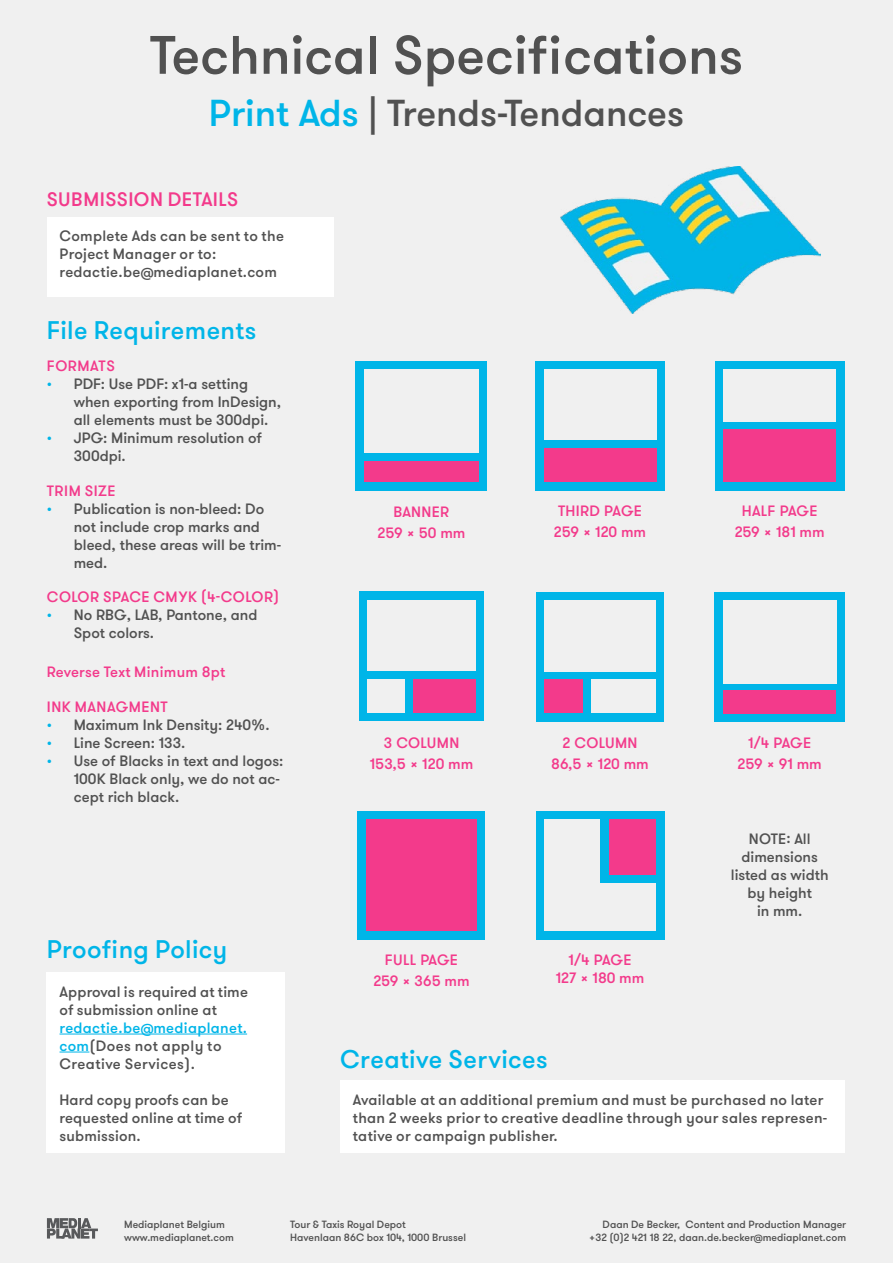
<style>
.page{position:relative;width:893px;height:1263px;background:#f0f0f0}
.page>*{position:absolute;margin:0;border:0;box-sizing:border-box;transform-origin:0 0}
.t1{font:500 54px "GT Walsheim Pro";color:#515151}
.t2{font:500 37.5px "GT Walsheim Pro";color:#515151}
.t3{font:500 25.5px "GT Walsheim Pro";letter-spacing:.01em;color:#00b5e8}
.t4{font:500 19.5px "GT Walsheim Pro";letter-spacing:.02em;color:#f33a8b}
.t5{font:500 15px/18px "GT Walsheim Pro";letter-spacing:.01em;color:#515151}
.t6{font:500 15px/21px "GT Walsheim Pro";letter-spacing:.02em;color:#f33a8b}
.t7{font:500 15px/21px "GT Walsheim Pro";color:#f33a8b;text-align:center}
.t8{font:500 10.5px/12.6px "GT Walsheim Pro";color:#515151}
.s1{color:#00b5e8}
</style>
<div class="page">
<div style="left:340px;top:1080px;width:505px;height:73px;background:#fff"></div>
<div style="left:47px;top:972px;width:238px;height:181px;background:#fff"></div>
<hr style="left:60px;top:1034px;width:187px;height:1px;background:#00b5e8">
<svg style="left:60px;top:1052px;width:29px;height:1px"></svg>
<div style="left:356px;top:361px;width:131px;height:129px;background:#00b5e8"></div>
<div style="left:364px;top:369px;width:115px;height:84px;background:#f0f0f0"></div>
<div style="left:364px;top:461px;width:115px;height:21px;background:#f33a8b"></div>
<div style="left:535px;top:361px;width:130px;height:129px;background:#00b5e8"></div>
<div style="left:544px;top:369px;width:112px;height:71px;background:#f0f0f0"></div>
<div style="left:544px;top:448px;width:112px;height:34px;background:#f33a8b"></div>
<div style="left:358px;top:811px;width:127px;height:128px;background:#00b5e8"></div>
<div style="left:367px;top:819px;width:110px;height:112px;background:#f33a8b"></div>
<div style="left:536px;top:811px;width:128px;height:128px;background:#00b5e8"></div>
<div style="left:544px;top:819px;width:56px;height:112px;background:#f0f0f0"></div>
<div style="left:610px;top:819px;width:46px;height:56px;background:#f33a8b"></div>
<div style="left:546px;top:883px;width:110px;height:48px;background:#f0f0f0"></div>
<div style="left:715px;top:361px;width:130px;height:129px;background:#00b5e8"></div>
<div style="left:723px;top:369px;width:113px;height:52px;background:#f0f0f0"></div>
<div style="left:723px;top:430px;width:113px;height:52px;background:#f33a8b"></div>
<div style="left:536px;top:592px;width:128px;height:130px;background:#00b5e8"></div>
<div style="left:544px;top:600px;width:112px;height:72px;background:#f0f0f0"></div>
<div style="left:591px;top:679px;width:65px;height:34px;background:#f0f0f0"></div>
<div style="left:544px;top:679px;width:39px;height:34px;background:#f33a8b"></div>
<div style="left:359px;top:592px;width:125px;height:129px;background:#00b5e8"></div>
<div style="left:367px;top:600px;width:109px;height:71px;background:#f0f0f0"></div>
<div style="left:413px;top:679px;width:63px;height:34px;background:#f33a8b"></div>
<div style="left:367px;top:679px;width:38px;height:34px;background:#f0f0f0"></div>
<div style="left:714px;top:592px;width:131px;height:130px;background:#00b5e8"></div>
<div style="left:723px;top:600px;width:113px;height:83px;background:#f0f0f0"></div>
<div style="left:723px;top:690px;width:113px;height:23px;background:#f33a8b"></div>
<img style="left:560px;top:167px;width:261px;height:147px">
<div style="left:47px;top:217px;width:286px;height:80px;background:#fff"></div>
<svg style="left:47px;top:1218px;width:51px;height:20px"></svg>
<h1 class="t1" style="left:150px;top:21px;width:595px">Technical Specifications</h1>
<h2 class="t2" style="left:209px;top:90px;width:477px"><span class="s1">Print Ads</span> | Trends-Tendances</h2>
<h3 class="t4" style="left:47px;top:187px;width:193px">SUBMISSION DETAILS</h3>
<p class="t5" style="left:60px;top:227px;width:226px">Complete Ads can be sent to the<br>Project Manager or to: redactie.be@mediaplanet.com</p>
<h3 class="t3" style="left:47px;top:314px;width:211px">File Requirements</h3>
<p class="t6" style="left:47px;top:356px;width:53px">Formats</p>
<p class="t5" style="left:74px;top:375px;width:209px;text-indent:-27px"><span class="s1">•</span> PDF: Use PDF: x1-a setting when exporting from InDesign, all elements must be 300dpi.</p>
<p class="t5" style="left:74px;top:429px;width:190px;text-indent:-27px"><span class="s1">•</span> JPG: Minimum resolution of<br>300dpi.</p>
<p class="t6" style="left:47px;top:480px;width:70px">Trim Size</p>
<p class="t5" style="left:74px;top:500px;width:209px;text-indent:-27px"><span class="s1">•</span> Publication is non-bleed: Do not include crop marks and bleed, these areas will be trim&shy;med.</p>
<p class="t6" style="left:47px;top:586px;width:76px">Color Spac</p>
<p class="t6" style="left:142px;top:586px;width:139px">e CMYK (4-color)</p>
<p class="t5" style="left:74px;top:606px;width:185px;text-indent:-27px"><span class="s1">•</span> No RBG, LAB, Pantone, and<br>Spot colors.</p>
<p class="t6" style="left:47px;top:662px;width:180px">Reverse Text Minimum 8pt</p>
<p class="t6" style="left:47px;top:696px;width:40px">Ink Manag</p>
<p class="t6" style="left:129px;top:696px;width:31px">ment</p>
<p class="t5" style="left:47px;top:716px;width:224px"><span class="s1">•</span> Maximum Ink Density: 240%.</p>
<p class="t5" style="left:47px;top:734px;width:140px"><span class="s1">•</span> Line Screen: 133.</p>
<p class="t5" style="left:74px;top:752px;width:211px;text-indent:-27px"><span class="s1">•</span> Use of Blacks in text and logos:<br>100K Black only, we do not ac&shy;cept rich black.</p>
<h3 class="t3" style="left:47px;top:933px;width:182px">Proofing Policy</h3>
<p class="t5" style="left:60px;top:983px;width:190px">Approval is required at time of submission online at</p>
<p class="t5" style="left:60px;top:1019px;width:189px"><span class="s1">redactie.be@mediaplanet. com</span>(Does not apply to<br>Creative Services).</p>
<p class="t5" style="left:60px;top:1091px;width:184px">Hard copy proofs can be requested online at time of submission.</p>
<p class="t6" style="left:378px;top:501px;width:89px;text-indent:54px">er<br>259 x 50 mm</p>
<p class="t7" style="left:554px;top:501px;width:94px;text-align:left">THIRD PAGE<br>259 x 120 mm</p>
<p class="t6" style="left:394px;top:501px;width:20px">Bann</p>
<p class="t7" style="left:735px;top:501px;width:91px">HALF PAGE<br>259 x 181 mm</p>
<p class="t6" style="left:370px;top:732px;width:105px;text-indent:67px">mn<br>153,5 x 120 mm</p>
<p class="t6" style="left:748px;top:732px;width:36px">1/4 pag</p>
<p class="t6" style="left:384px;top:732px;width:35px">3 COLu</p>
<p class="t7" style="left:551px;top:732px;width:99px">2 Column<br>86,5 x 120 mm</p>
<p class="t6" style="left:738px;top:732px;width:86px;text-indent:65px">e<br>259 x 91 mm</p>
<p class="t6" style="left:373px;top:950px;width:98px;text-indent:77px">e<br>259 x 365 mm</p>
<p class="t6" style="left:569px;top:950px;width:36px">1/4 pag</p>
<p class="t6" style="left:385px;top:950px;width:46px">Full pag</p>
<p class="t6" style="left:556px;top:951px;width:90px;line-height:18px;text-indent:68px">e<br>127 x 180 mm</p>
<h3 class="t3" style="left:340px;top:1043px;width:209px">Creative Services</h3>
<p class="t5" style="left:731px;top:830px;width:99px;text-align:center">Note: All dimensions listed as width by height<br>in mm.</p>
<p class="t5" style="left:353px;top:1091px;width:476px">Available at an additional premium and must be purchased no later than 2 weeks prior to creative deadline through your sales represen&shy;tative or campaign publisher.</p>
<p class="t8" style="left:124px;top:1218px;width:111px">Mediaplanet Belgium www.mediaplanet.com</p>
<p class="t8" style="left:290px;top:1218px;width:177px">Tour &amp; Taxis Royal Depot<br>Havenlaan 86C box 104, 1000 Brussel</p>
<p class="t8" style="left:589px;top:1218px;width:258px;text-align:right">Daan De Becker, Content and Production Manager +32 (0)2 421 18 22, daan.de.becker@mediaplanet.com</p>
</div>
